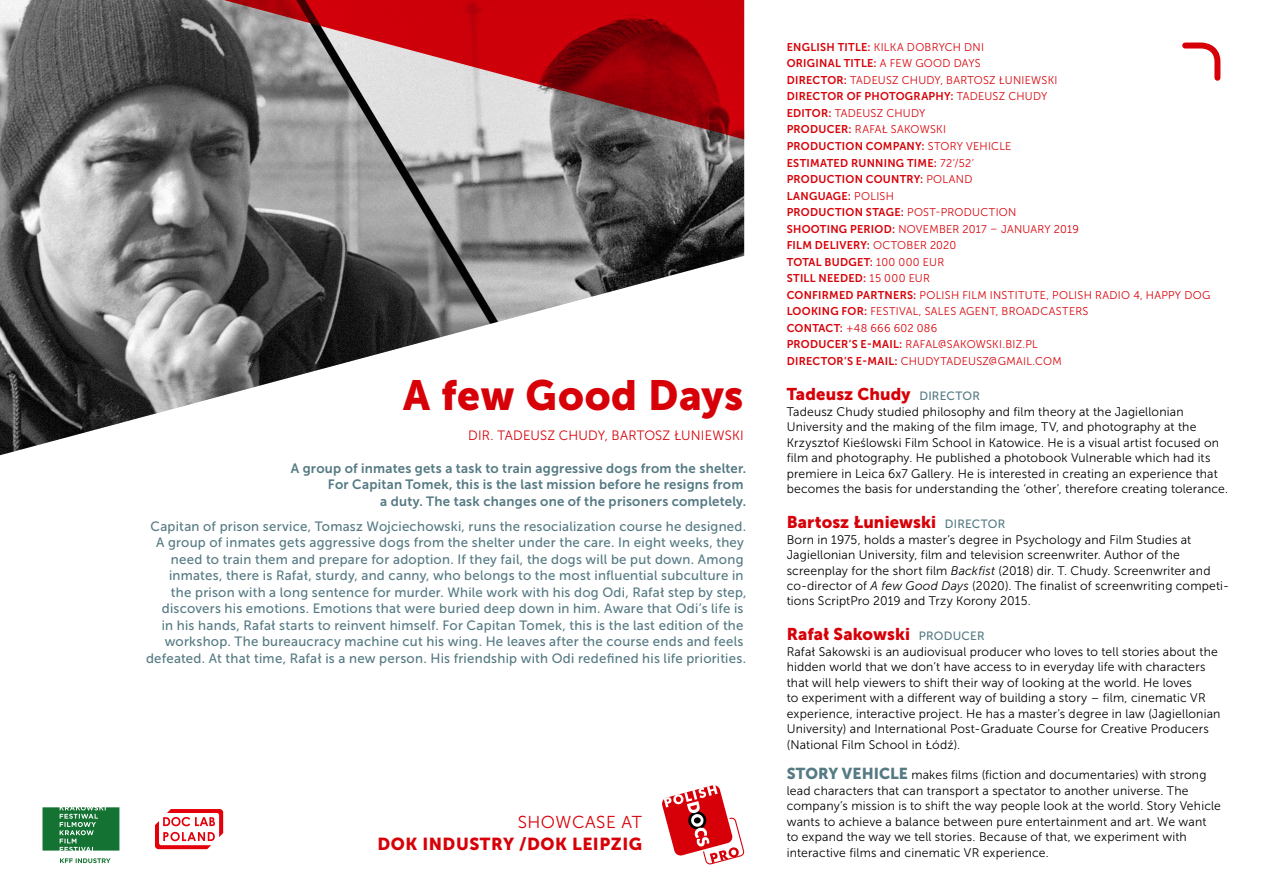
<style>
.page{position:relative;width:1263px;height:893px;background:#fff}
.page>*{position:absolute;margin:0;border:0;box-sizing:border-box;transform-origin:0 0}
.t1{font:42px "Museo Sans 900";letter-spacing:.01em;color:#d70008}
.t2{font:17.25px "Museo Sans 900";letter-spacing:.03em;color:#d70008}
.t3{font:17.25px "Museo Sans 300";letter-spacing:.03em;color:#d70008}
.t4{font:16.95px "Museo Sans 900";letter-spacing:.01em;color:#d70008}
.t5{font:13.5px/16.5px "Museo Sans 500";letter-spacing:.02em;color:#557a83;text-align:right}
.t6{font:13.5px/16.5px "Museo Sans 700";letter-spacing:.02em;color:#557a83;text-align:right}
.t7{font:13.5px "Museo Sans 300";letter-spacing:.015em;color:#d70008}
.t8{font:12.45px/15.5px "Museo Sans 300";letter-spacing:.015em;color:#000}
.t9{font:11.25px/16.5px "Museo Sans 300";letter-spacing:.025em;color:#d70008}
.t10{font:11.25px/16.5px "Museo Sans 700";letter-spacing:.025em;color:#d70008}
.s1{font-family:"Museo Sans 700"}
.s2{font-family:"Museo Sans 300"}
.s3{font-family:"Museo Sans 500";font-size:12px;color:#557a83}
.s4{font-style:italic}
.s5{font-family:"Museo Sans 900";font-size:15.75px;color:#557a83}
</style>
<div class="page">
<img style="left:0;top:0;width:744px;height:455px">
<svg style="left:225px;top:0;width:519px;height:139px;background:#ac5357"></svg>
<svg style="left:155px;top:809px;width:68px;height:40px"></svg>
<svg style="left:662px;top:785px;width:82px;height:79px"></svg>
<svg style="left:1182px;top:42px;width:39px;height:39px"></svg>
<svg style="left:43px;top:807px;width:76px;height:44px;background:#33844d"></svg>
<svg style="left:60px;top:858px;width:51px;height:5px"></svg>
<h1 class="t1" style="left:403px;top:372px;width:341px">A few Good Days</h1>
<p class="t7" style="left:468px;top:428px;width:277px">DIR. TADEUSZ CHUDY, BARTOSZ ŁUNIEWSKI</p>
<p class="t6" style="left:291px;top:460px;width:457px">A group of inmates gets a task to train aggressive dogs from the shelter.<br>For Capitan Tomek, this is the last mission before he resigns from<br>a duty. The task changes one of the prisoners completely.</p>
<p class="t5" style="left:146px;top:518px;width:602px">Capitan of prison service, Tomasz Wojciechowski, runs the resocialization course he designed.<br>A group of inmates gets aggressive dogs from the shelter under the care. In eight weeks, they need to train them and prepare for adoption. If they fail, the dogs will be put down. Among inmates, there is Rafał, sturdy, and canny, who belongs to the most influential subculture in<br>the prison with a long sentence for murder. While work with his dog Odi, Rafał step by step, discovers his emotions. Emotions that were buried deep down in him. Aware that Odi’s life is<br>in his hands, Rafał starts to reinvent himself. For Capitan Tomek, this is the last edition of the workshop. The bureaucracy machine cut his wing. He leaves after the course ends and feels defeated. At that time, Rafał is a new person. His friendship with Odi redefined his life priorities.</p>
<h2 class="t3" style="left:518px;top:813px;width:126px">SHOWCASE AT</h2>
<h2 class="t2" style="left:377px;top:835px;width:266px">DOK INDUSTRY /DOK LEIPZIG</h2>
<p class="t9" style="left:787px;top:39px;width:199px"><span class="s1">ENGLISH TITLE:</span> KILKA DOBRYCH DNI</p>
<p class="t10" style="left:787px;top:55px;width:195px">ORIGINAL TITLE: <span class="s2">A FEW GOOD DAYS</span></p>
<p class="t9" style="left:787px;top:72px;width:272px"><span class="s1">DIRECTOR:</span> TADEUSZ CHUDY, BARTOSZ ŁUNIEWSKI</p>
<p class="t10" style="left:787px;top:88px;width:262px">DIRECTOR OF PHOTOGRAPHY: <span class="s2">TADEUSZ CHUDY</span></p>
<p class="t9" style="left:787px;top:105px;width:161px"><span class="s1">EDITOR:</span> TADEUSZ CHUDY<br><span class="s1">PRODUCER:</span> RAFAŁ SAKOWSKI</p>
<p class="t10" style="left:787px;top:138px;width:231px">PRODUCTION COMPANY: <span class="s2">STORY VEHICLE<br></span>ESTIMATED RUNNING TIME: <span class="s2">72’/52’<br></span>PRODUCTION COUNTRY: <span class="s2">POLAND<br></span>LANGUAGE: <span class="s2">POLISH<br></span>PRODUCTION STAGE: <span class="s2">POST-PRODUCTION</span></p>
<p class="t9" style="left:787px;top:220px;width:294px"><span class="s1">SHOOTING PERIOD:</span> NOVEMBER 2017 – JANUARY 2019</p>
<p class="t10" style="left:787px;top:237px;width:171px">FILM DELIVERY: <span class="s2">OCTOBER 2020<br></span>TOTAL BUDGET: <span class="s2">100 000 EUR<br></span>STILL NEEDED: <span class="s2">15 000 EUR</span></p>
<p class="t9" style="left:787px;top:286px;width:425px"><span class="s1">CONFIRMED PARTNERS:</span> POLISH FILM INSTITUTE, POLISH RADIO 4, HAPPY DOG <span class="s1">LOOKING FOR:</span> FESTIVAL, SALES AGENT, BROADCASTERS<br><span class="s1">CONTACT:</span> +48 666 602 086<br><span class="s1">PRODUCER’S E-MAIL:</span> RAFAL@SAKOWSKI.BIZ.PL<br><span class="s1">DIRECTOR’S E-MAIL:</span> CHUDYTADEUSZ@GMAIL.COM</p>
<h3 class="t4" style="left:787px;top:385px;width:195px">Tadeusz Chudy <span class="s3">DIRECTOR</span></h3>
<p class="t8" style="left:787px;top:404px;width:443px">Tadeusz Chudy studied philosophy and film theory at the Jagiellonian University and the making of the film image, TV, and photography at the Krzysztof Kieślowski Film School in Katowice. He is a visual artist focused on film and photography. He published a photobook Vulnerable which had its premiere in Leica 6x7 Gallery. He is interested in creating an experience that becomes the basis for understanding the ‘other’, therefore creating tolerance.</p>
<h3 class="t4" style="left:787px;top:513px;width:220px">Bartosz Łuniewski <span class="s3">DIRECTOR</span></h3>
<p class="t8" style="left:787px;top:532px;width:444px">Born in 1975, holds a master’s degree in Psychology and Film Studies at Jagiellonian University, film and television screenwriter. Author of the screenplay for the short film <span class="s4">Backfist</span> (2018) dir. T. Chudy. Screenwriter and co-director of <span class="s4">A few Good Days</span> (2020). The finalist of screenwriting competi&shy;tions ScriptPro 2019 and Trzy Korony 2015.</p>
<h3 class="t4" style="left:787px;top:625px;width:199px">Rafał Sakowski <span class="s3">PRODUCER</span></h3>
<p class="t8" style="left:787px;top:644px;width:435px">Rafał Sakowski is an audiovisual producer who loves to tell stories about the hidden world that we don’t have access to in everyday life with characters that will help viewers to shift their way of looking at the world. He loves<br>to experiment with a different way of building a story – film, cinematic VR experience, interactive project. He has a master’s degree in law (Jagiellonian University) and International Post-Graduate Course for Creative Producers (National Film School in Łódź).</p>
<p class="t8" style="left:787px;top:767px;width:436px"><span class="s5">STORY VEHICLE</span> makes films (fiction and documentaries) with strong lead characters that can transport a spectator to another universe. The company’s mission is to shift the way people look at the world. Story Vehicle wants to achieve a balance between pure entertainment and art. We want to expand the way we tell stories. Because of that, we experiment with interactive films and cinematic VR experience.</p>
</div>
